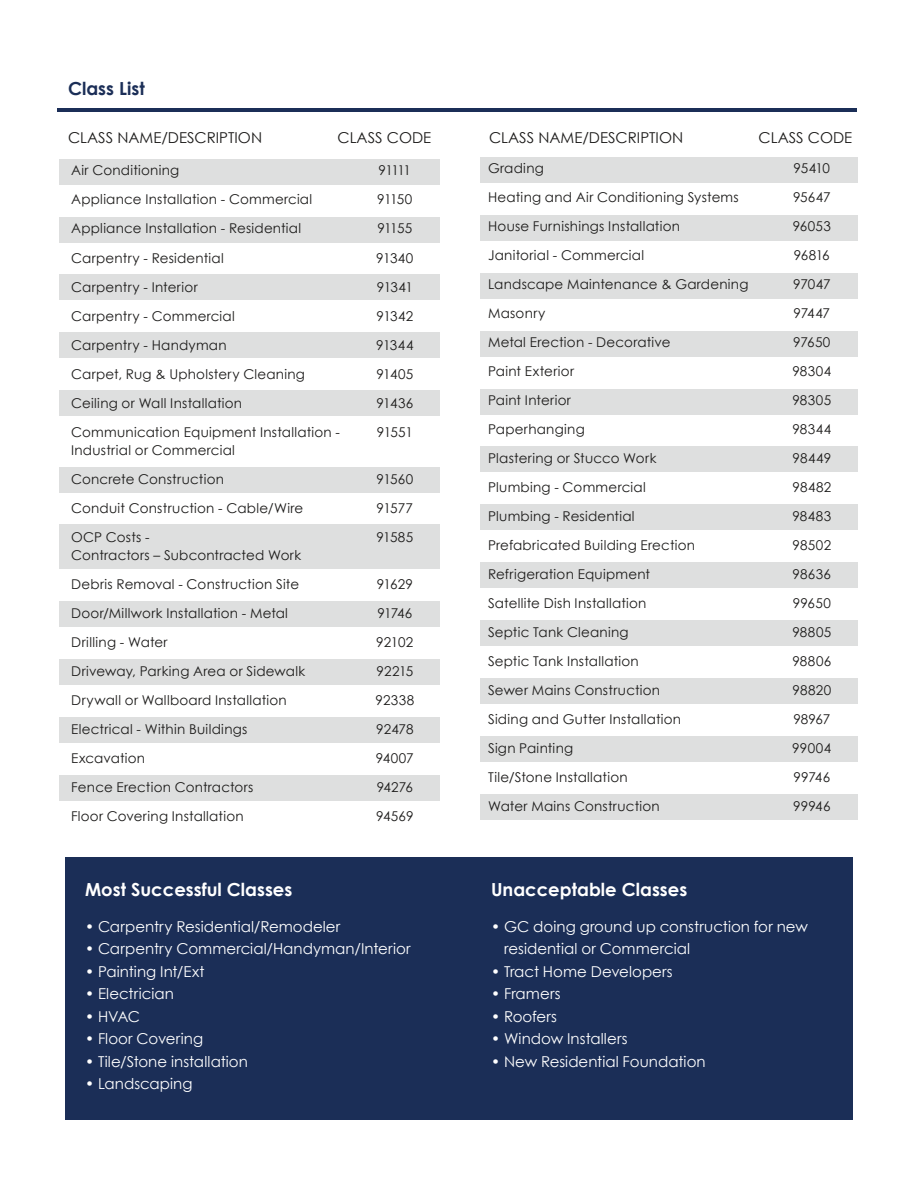
<style>
.page{position:relative;width:918px;height:1188px;background:#fff}
.page>*{position:absolute;margin:0;border:0;box-sizing:border-box;transform-origin:0 0}
.t1{font:700 18px "Century Gothic";color:#fff}
.t2{font:700 18px "Century Gothic";color:#1b2e57}
.t3{font:15px/22.5px "Century Gothic";letter-spacing:.005em;color:#fff}
.t4{font:15px "Century Gothic";color:#1c1b1a}
.t5{font:13.5px/29.1px "Century Gothic";letter-spacing:.02em;color:#1c1b1a}
</style>
<div class="page">
<div style="left:59px;top:159px;width:381px;height:26px;background:#dedfdf"></div>
<div style="left:480px;top:157px;width:378px;height:26px;background:#dedfdf"></div>
<div style="left:480px;top:215px;width:378px;height:26px;background:#dedfdf"></div>
<div style="left:480px;top:273px;width:378px;height:26px;background:#dedfdf"></div>
<div style="left:480px;top:331px;width:378px;height:26px;background:#dedfdf"></div>
<div style="left:480px;top:389px;width:378px;height:25px;background:#dedfdf"></div>
<div style="left:480px;top:447px;width:378px;height:25px;background:#dedfdf"></div>
<div style="left:480px;top:562px;width:378px;height:26px;background:#dedfdf"></div>
<div style="left:480px;top:505px;width:378px;height:25px;background:#dedfdf"></div>
<div style="left:480px;top:620px;width:378px;height:26px;background:#dedfdf"></div>
<div style="left:480px;top:678px;width:378px;height:26px;background:#dedfdf"></div>
<div style="left:480px;top:736px;width:378px;height:26px;background:#dedfdf"></div>
<div style="left:480px;top:794px;width:378px;height:26px;background:#dedfdf"></div>
<div style="left:59px;top:217px;width:381px;height:26px;background:#dedfdf"></div>
<div style="left:59px;top:275px;width:381px;height:25px;background:#dedfdf"></div>
<div style="left:59px;top:332px;width:381px;height:26px;background:#dedfdf"></div>
<div style="left:59px;top:390px;width:381px;height:26px;background:#dedfdf"></div>
<div style="left:59px;top:467px;width:381px;height:26px;background:#dedfdf"></div>
<div style="left:59px;top:524px;width:381px;height:44px;background:#dedfdf"></div>
<div style="left:59px;top:601px;width:381px;height:26px;background:#dedfdf"></div>
<div style="left:59px;top:659px;width:381px;height:26px;background:#dedfdf"></div>
<div style="left:59px;top:717px;width:381px;height:26px;background:#dedfdf"></div>
<div style="left:59px;top:775px;width:381px;height:25px;background:#dedfdf"></div>
<hr style="left:57px;top:108px;width:800px;height:4px;background:#1b2e57">
<div style="left:65px;top:858px;width:788px;height:262px;background:#1b2e57"></div>
<h1 class="t2" style="left:68px;top:74px;width:78px">Class List</h1>
<p class="t4" style="left:68px;top:128px;width:196px">CLASS NAME/DESCRIPTION</p>
<p class="t4" style="left:338px;top:128px;width:95px">CLASS CODE</p>
<p class="t4" style="left:489px;top:128px;width:196px">CLASS NAME/DESCRIPTION</p>
<p class="t4" style="left:759px;top:128px;width:95px">CLASS CODE</p>
<p class="t5" style="left:71px;top:156px;width:110px">Air Conditioning</p>
<p class="t5" style="left:379px;top:156px;width:34px">91111</p>
<p class="t5" style="left:71px;top:185px;width:243px">Appliance Installation - Commercial</p>
<p class="t5" style="left:377px;top:185px;width:37px">91150</p>
<p class="t5" style="left:71px;top:214px;width:231px">Appliance Installation - Residential</p>
<p class="t5" style="left:377px;top:214px;width:36px">91155</p>
<p class="t5" style="left:71px;top:243px;width:154px">Carpentry - Residential</p>
<p class="t5" style="left:376px;top:243px;width:39px">91340</p>
<p class="t5" style="left:71px;top:272px;width:128px">Carpentry - Interior</p>
<p class="t5" style="left:377px;top:272px;width:38px">91341</p>
<p class="t5" style="left:71px;top:301px;width:165px">Carpentry - Commercial</p>
<p class="t5" style="left:376px;top:301px;width:38px">91342</p>
<p class="t5" style="left:71px;top:330px;width:157px">Carpentry - Handyman</p>
<p class="t5" style="left:376px;top:330px;width:39px">91344</p>
<p class="t5" style="left:71px;top:359px;width:235px">Carpet, Rug &amp; Upholstery Cleaning</p>
<p class="t5" style="left:376px;top:359px;width:38px">91405</p>
<p class="t5" style="left:71px;top:388px;width:172px">Ceiling or Wall Installation</p>
<p class="t5" style="left:376px;top:388px;width:38px">91436</p>
<p class="t5" style="left:71px;top:417px;width:270px">Communication Equipment Installation -</p>
<p class="t5" style="left:377px;top:417px;width:38px">91551</p>
<p class="t5" style="left:71px;top:435px;width:165px">Industrial or Commercial<br>Concrete Construction</p>
<p class="t5" style="left:488px;top:153px;width:57px">Grading</p>
<p class="t5" style="left:794px;top:153px;width:38px">95410</p>
<p class="t5" style="left:488px;top:182px;width:252px">Heating and Air Conditioning Systems</p>
<p class="t5" style="left:793px;top:182px;width:39px">95647</p>
<p class="t5" style="left:488px;top:211px;width:193px">House Furnishings Installation</p>
<p class="t5" style="left:793px;top:211px;width:40px">96053</p>
<p class="t5" style="left:488px;top:240px;width:158px">Janitorial - Commercial</p>
<p class="t5" style="left:794px;top:240px;width:37px">96816</p>
<p class="t5" style="left:488px;top:269px;width:262px">Landscape Maintenance &amp; Gardening</p>
<p class="t5" style="left:793px;top:269px;width:39px">97047</p>
<p class="t5" style="left:488px;top:298px;width:59px">Masonry</p>
<p class="t5" style="left:794px;top:298px;width:38px">97447</p>
<p class="t5" style="left:488px;top:327px;width:184px">Metal Erection - Decorative</p>
<p class="t5" style="left:793px;top:327px;width:39px">97650</p>
<p class="t5" style="left:488px;top:356px;width:88px">Paint Exterior</p>
<p class="t5" style="left:792px;top:356px;width:40px">98304</p>
<p class="t5" style="left:488px;top:385px;width:84px">Paint Interior</p>
<p class="t5" style="left:792px;top:385px;width:40px">98305</p>
<p class="t5" style="left:488px;top:415px;width:98px">Paperhanging</p>
<p class="t5" style="left:792px;top:415px;width:41px">98344</p>
<p class="t5" style="left:488px;top:444px;width:170px">Plastering or Stucco Work</p>
<p class="t5" style="left:793px;top:444px;width:40px">98449</p>
<p class="t5" style="left:488px;top:473px;width:159px">Plumbing - Commercial</p>
<p class="t5" style="left:792px;top:473px;width:40px">98482</p>
<p class="t5" style="left:488px;top:502px;width:148px">Plumbing - Residential</p>
<p class="t5" style="left:792px;top:502px;width:40px">98483</p>
<p class="t5" style="left:488px;top:531px;width:208px">Prefabricated Building Erection</p>
<p class="t5" style="left:792px;top:531px;width:40px">98502</p>
<p class="t5" style="left:488px;top:560px;width:164px">Refrigeration Equipment</p>
<p class="t5" style="left:793px;top:560px;width:40px">98636</p>
<p class="t5" style="left:488px;top:589px;width:160px">Satellite Dish Installation</p>
<p class="t5" style="left:793px;top:589px;width:39px">99650</p>
<p class="t5" style="left:488px;top:618px;width:142px">Septic Tank Cleaning</p>
<p class="t5" style="left:792px;top:618px;width:41px">98805</p>
<p class="t5" style="left:488px;top:647px;width:152px">Septic Tank Installation</p>
<p class="t5" style="left:792px;top:647px;width:40px">98806</p>
<p class="t5" style="left:488px;top:676px;width:174px">Sewer Mains Construction</p>
<p class="t5" style="left:793px;top:676px;width:40px">98820</p>
<p class="t5" style="left:488px;top:705px;width:195px">Siding and Gutter Installation</p>
<p class="t5" style="left:793px;top:705px;width:38px">98967</p>
<p class="t5" style="left:488px;top:734px;width:87px">Sign Painting</p>
<p class="t5" style="left:792px;top:734px;width:41px">99004</p>
<p class="t5" style="left:488px;top:763px;width:141px">Tile/Stone Installation</p>
<p class="t5" style="left:794px;top:763px;width:38px">99746</p>
<p class="t5" style="left:488px;top:792px;width:173px">Water Mains Construction</p>
<p class="t5" style="left:793px;top:792px;width:39px">99946</p>
<p class="t5" style="left:377px;top:464px;width:38px">91560</p>
<p class="t5" style="left:71px;top:493px;width:234px">Conduit Construction - Cable/Wire</p>
<p class="t5" style="left:377px;top:493px;width:38px">91577</p>
<p class="t5" style="left:71px;top:522px;width:80px">OCP Costs -</p>
<p class="t5" style="left:376px;top:522px;width:38px">91585</p>
<p class="t5" style="left:71px;top:540px;width:232px">Contractors – Subcontracted Work<br>Debris Removal - Construction Site</p>
<p class="t5" style="left:377px;top:569px;width:38px">91629</p>
<p class="t5" style="left:71px;top:598px;width:218px">Door/Millwork Installation - Metal</p>
<p class="t5" style="left:377px;top:598px;width:36px">91746</p>
<p class="t5" style="left:71px;top:627px;width:98px">Drilling - Water</p>
<p class="t5" style="left:376px;top:627px;width:39px">92102</p>
<p class="t5" style="left:71px;top:656px;width:236px">Driveway, Parking Area or Sidewalk</p>
<p class="t5" style="left:376px;top:656px;width:38px">92215</p>
<p class="t5" style="left:71px;top:685px;width:217px">Drywall or Wallboard Installation</p>
<p class="t5" style="left:375px;top:685px;width:40px">92338</p>
<p class="t5" style="left:71px;top:714px;width:178px">Electrical - Within Buildings</p>
<p class="t5" style="left:376px;top:714px;width:39px">92478</p>
<p class="t5" style="left:71px;top:743px;width:76px">Excavation</p>
<p class="t5" style="left:376px;top:743px;width:39px">94007</p>
<p class="t5" style="left:71px;top:772px;width:184px">Fence Erection Contractors</p>
<p class="t5" style="left:377px;top:772px;width:38px">94276</p>
<p class="t5" style="left:71px;top:801px;width:174px">Floor Covering Installation</p>
<p class="t5" style="left:376px;top:801px;width:39px">94569</p>
<h1 class="t1" style="left:85px;top:876px;width:209px">Most Successful Classes</h1>
<h1 class="t1" style="left:491px;top:876px;width:198px">Unacceptable Classes</h1>
<p class="t3" style="left:85px;top:915px;width:257px">• Carpentry Residential/Remodeler</p>
<p class="t3" style="left:85px;top:937px;width:327px">• Carpentry Commercial/Handyman/Interior</p>
<p class="t3" style="left:85px;top:960px;width:121px">• Painting Int/Ext</p>
<p class="t3" style="left:85px;top:982px;width:90px">• Electrician</p>
<p class="t3" style="left:85px;top:1005px;width:57px">• HVAC</p>
<p class="t3" style="left:85px;top:1027px;width:120px">• Floor Covering</p>
<p class="t3" style="left:85px;top:1050px;width:164px">• Tile/Stone installation</p>
<p class="t3" style="left:85px;top:1072px;width:109px">• Landscaping</p>
<p class="t3" style="left:504px;top:915px;width:305px;text-indent:-13px">• GC doing ground up construction for new residential or Commercial</p>
<p class="t3" style="left:491px;top:960px;width:183px">• Tract Home Developers</p>
<p class="t3" style="left:491px;top:982px;width:71px">• Framers</p>
<p class="t3" style="left:491px;top:1005px;width:67px">• Roofers</p>
<p class="t3" style="left:491px;top:1027px;width:138px">• Window Installers</p>
<p class="t3" style="left:491px;top:1050px;width:216px">• New Residential Foundation</p>
</div>
